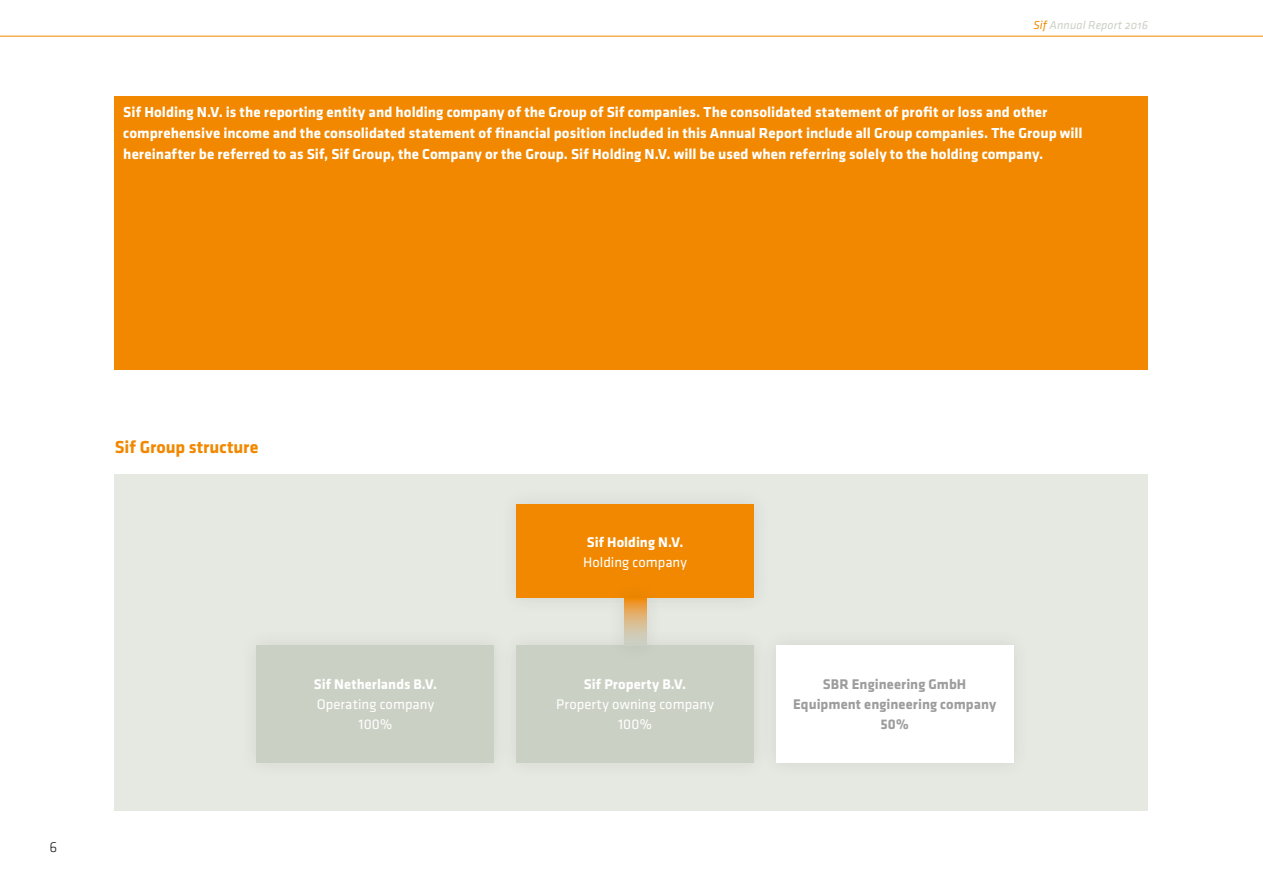
<style>
.page{position:relative;width:1263px;height:893px;background:#fff}
.page>*{position:absolute;margin:0;border:0;box-sizing:border-box;transform-origin:0 0}
.t1{font:700 18px "Klavika";letter-spacing:-.005em;color:#f18800}
.t2{font:700 15px/21px "Klavika";letter-spacing:.005em;color:#fff}
.t3{font:300 15px "Klavika";color:#1d1d1b}
.t4{font:14.55px/20.1px "Klavika";letter-spacing:.005em;color:#fff;text-align:center}
.t5{font:700 14.55px/20.1px "Klavika";letter-spacing:.005em;color:#9d9d9d;text-align:center}
.t6{font:700 14.55px "Klavika";letter-spacing:.005em;color:#fff}
.t7{font:italic 12px "Klavika";letter-spacing:.01em;color:#cbd0c4}
.s1{color:#f18800}
</style>
<div class="page">
<hr style="left:0;top:36px;width:1263px;height:1px;background:#f18800">
<div style="left:115px;top:96px;width:1033px;height:273px;background:#f18800"></div>
<div style="left:115px;top:474px;width:1033px;height:336px;background:#e6e8e2"></div>
<div style="left:498px;top:627px;width:274px;height:153px;background:#e2e4de"></div>
<div style="left:516px;top:645px;width:238px;height:117px;background:#cbd0c4"></div>
<div style="left:239px;top:627px;width:273px;height:153px;background:#e2e4de"></div>
<div style="left:257px;top:645px;width:237px;height:117px;background:#cbd0c4"></div>
<div style="left:758px;top:627px;width:273px;height:153px;background:#e2e4de"></div>
<div style="left:776px;top:645px;width:237px;height:117px;background:#fff"></div>
<div style="left:516px;top:504px;width:238px;height:94px;background:#f18800"></div>
<div style="left:606px;top:580px;width:58px;height:83px;background:#1d1d1b;opacity:.1"></div>
<svg style="left:624px;top:598px;width:22px;height:47px"></svg>
<p class="t7" style="left:1033px;top:18px;width:116px"><span class="s1">Sif</span> Annual Report 2016</p>
<p class="t2" style="left:123px;top:101px;width:961px">Sif Holding N.V. is the reporting entity and holding company of the Group of Sif companies. The consolidated statement of profit or loss and other comprehensive income and the consolidated statement of financial position included in this Annual Report include all Group companies. The Group will hereinafter be referred to as Sif, Sif Group, the Company or the Group. Sif Holding N.V. will be used when referring solely to the holding company.</p>
<p class="t1" style="left:115px;top:434px;width:145px">Sif Group structure</p>
<p class="t3" style="left:50px;top:838px;width:9px">6</p>
<p class="t6" style="left:314px;top:674px;width:125px">Sif Netherlands B.V.</p>
<p class="t4" style="left:317px;top:694px;width:119px">Operating company<br>100%</p>
<p class="t6" style="left:587px;top:531px;width:98px">Sif Holding N.V.</p>
<p class="t4" style="left:583px;top:551px;width:105px">Holding company</p>
<p class="t6" style="left:584px;top:674px;width:104px">Sif Property B.V.</p>
<p class="t4" style="left:556px;top:694px;width:159px">Property owning company<br>100%</p>
<p class="t5" style="left:793px;top:673px;width:205px">SBR Engineering GmbH<br>Equipment engineering company<br>50%</p>
</div>
